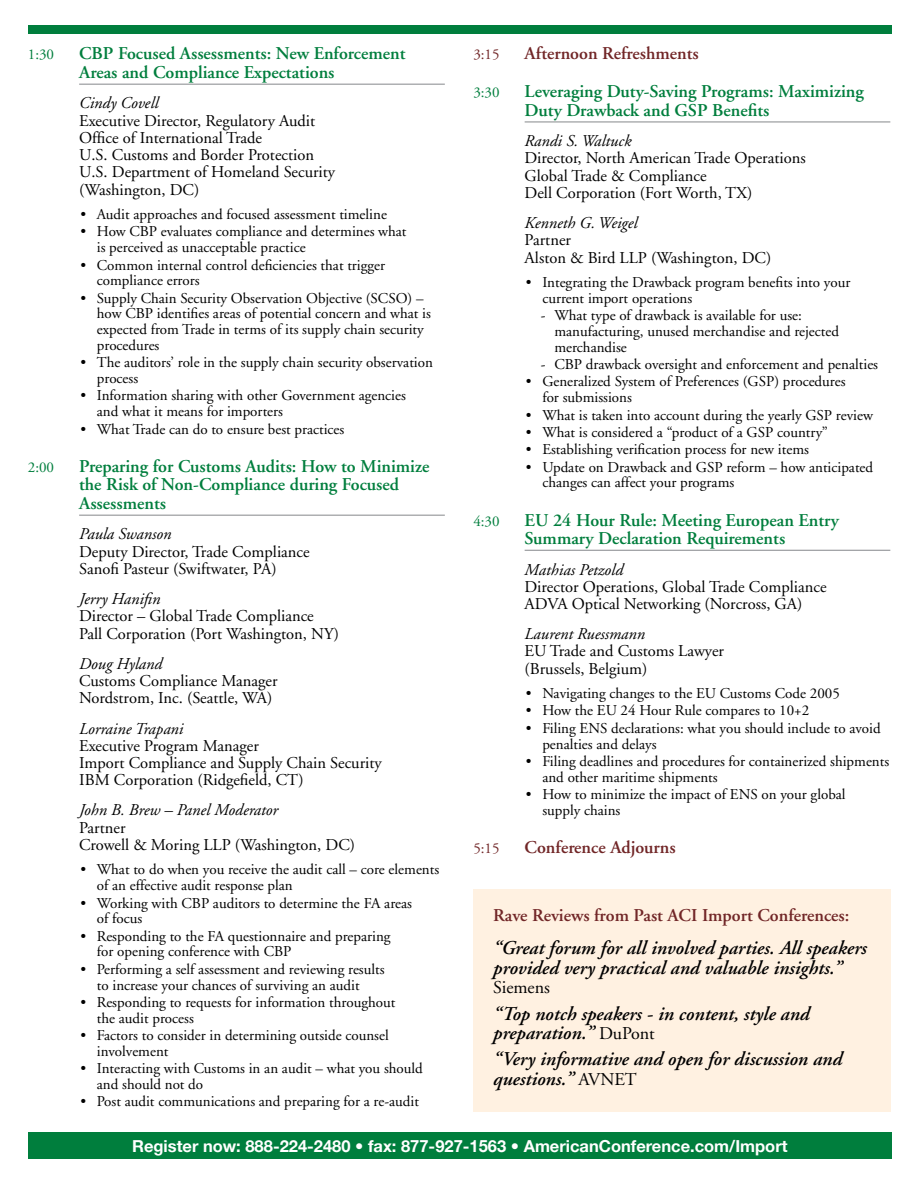
<style>
.page{position:relative;width:918px;height:1188px;background:#fff}
.page>*{position:absolute;margin:0;border:0;box-sizing:border-box;transform-origin:0 0}
.t1{font:italic 600 19.5px/19.5px "Adobe Garamond";color:#000}
.t2{font:600 18px/18.8px "Adobe Garamond";color:#007e3d}
.t3{font:600 18px "Adobe Garamond";color:#712627}
.t4{font:18px "Adobe Garamond";color:#000}
.t5{font:16.5px/17.2px "Adobe Garamond";color:#000}
.t6{font:italic 16.5px "Adobe Garamond";color:#000}
.t7{font:700 16.5px "Helvetica Neue";color:#fff}
.t8{font:15px/15.8px "Adobe Garamond";color:#000}
.t9{font:15px "Adobe Garamond";color:#007e3d}
.t10{font:15px "Adobe Garamond";color:#712627}
.s1{font-weight:400;font-style:normal;font-size:18px}
</style>
<div class="page">
<div style="left:474px;top:890px;width:417px;height:222px;background:#fff1e1"></div>
<div style="left:28px;top:1132px;width:864px;height:27px;background:#007e3d"></div>
<div style="left:28px;top:25px;width:864px;height:8px;background:#007e3d"></div>
<hr style="left:79px;top:84px;width:366px;height:1px;background:#939598">
<hr style="left:79px;top:515px;width:366px;height:1px;background:#939598">
<hr style="left:525px;top:121px;width:365px;height:1px;background:#939598">
<hr style="left:525px;top:550px;width:365px;height:1px;background:#939598">
<p class="t9" style="left:28px;top:47px;width:28px">1:30</p>
<p class="t2" style="left:79px;top:45px;width:328px">CBP Focused Assessments: New Enforcement<br>Areas and Compliance Expectations</p>
<p class="t6" style="left:79px;top:94px;width:81px">Cindy Covell</p>
<p class="t5" style="left:79px;top:112px;width:257px">Executive Director, Regulatory Audit<br>Office of International Trade<br>U.S. Customs and Border Protection<br>U.S. Department of Homeland Security (Washington, DC)</p>
<p class="t8" style="left:80px;top:207px;width:308px">• Audit approaches and focused assessment timeline</p>
<p class="t8" style="left:97px;top:224px;width:311px;text-indent:-16px">• How CBP evaluates compliance and determines what is perceived as unacceptable practice</p>
<p class="t8" style="left:97px;top:257px;width:290px;text-indent:-16px">• Common internal control deficiencies that trigger compliance errors</p>
<p class="t8" style="left:97px;top:290px;width:336px;text-indent:-16px">• Supply Chain Security Observation Objective (SCSO) – how CBP identifies areas of potential concern and what is expected from Trade in terms of its supply chain security procedures</p>
<p class="t8" style="left:97px;top:355px;width:338px;text-indent:-16px">• The auditors’ role in the supply chain security observation process</p>
<p class="t8" style="left:97px;top:388px;width:311px;text-indent:-16px">• Information sharing with other Government agencies and what it means for importers</p>
<p class="t8" style="left:80px;top:421px;width:266px">• What Trade can do to ensure best practices</p>
<p class="t9" style="left:28px;top:459px;width:28px">2:00</p>
<p class="t2" style="left:79px;top:457px;width:352px">Preparing for Customs Audits: How to Minimize the Risk of Non-Compliance during Focused<br>Assessments</p>
<p class="t6" style="left:79px;top:525px;width:94px">Paula Swanson</p>
<p class="t5" style="left:79px;top:543px;width:232px">Deputy Director, Trade Compliance<br>Sanofi Pasteur (Swiftwater, PA)</p>
<p class="t6" style="left:79px;top:590px;width:83px">Jerry Hanifin</p>
<p class="t5" style="left:79px;top:608px;width:261px">Director – Global Trade Compliance<br>Pall Corporation (Port Washington, NY)</p>
<p class="t6" style="left:79px;top:655px;width:85px">Doug Hyland</p>
<p class="t5" style="left:79px;top:673px;width:200px">Customs Compliance Manager<br>Nordstrom, Inc. (Seattle, WA)</p>
<p class="t6" style="left:79px;top:719px;width:106px">Lorraine Trapani</p>
<p class="t5" style="left:79px;top:737px;width:304px">Executive Program Manager<br>Import Compliance and Supply Chain Security<br>IBM Corporation (Ridgefield, CT)</p>
<p class="t6" style="left:79px;top:801px;width:201px">John B. Brew – Panel Moderator</p>
<p class="t5" style="left:79px;top:819px;width:278px">Partner<br>Crowell &amp; Moring LLP (Washington, DC)</p>
<p class="t8" style="left:97px;top:862px;width:344px;text-indent:-16px">• What to do when you receive the audit call – core elements of an effective audit response plan</p>
<p class="t8" style="left:97px;top:895px;width:317px;text-indent:-16px">• Working with CBP auditors to determine the FA areas of focus</p>
<p class="t8" style="left:97px;top:928px;width:295px;text-indent:-16px">• Responding to the FA questionnaire and preparing for opening conference with CBP</p>
<p class="t8" style="left:80px;top:962px;width:306px;text-align:center">• Performing a self assessment and reviewing results to increase your chances of surviving an audit</p>
<p class="t8" style="left:97px;top:995px;width:300px;text-indent:-16px">• Responding to requests for information throughout the audit process</p>
<p class="t8" style="left:97px;top:1028px;width:293px;text-indent:-16px">• Factors to consider in determining outside counsel involvement</p>
<p class="t8" style="left:97px;top:1061px;width:328px;text-indent:-16px">• Interacting with Customs in an audit – what you should and should not do</p>
<p class="t8" style="left:80px;top:1094px;width:340px">• Post audit communications and preparing for a re-audit</p>
<p class="t10" style="left:473px;top:46px;width:28px">3:15</p>
<p class="t3" style="left:525px;top:43px;width:176px">Afternoon Refreshments</p>
<p class="t9" style="left:473px;top:84px;width:28px">3:30</p>
<p class="t2" style="left:525px;top:82px;width:341px">Leveraging Duty-Saving Programs: Maximizing<br>Duty Drawback and GSP Benefits</p>
<p class="t6" style="left:525px;top:132px;width:108px">Randi S. Waltuck</p>
<p class="t5" style="left:525px;top:150px;width:283px">Director, North American Trade Operations<br>Global Trade &amp; Compliance<br>Dell Corporation (Fort Worth, TX)</p>
<p class="t6" style="left:525px;top:214px;width:115px">Kenneth G. Weigel</p>
<p class="t5" style="left:525px;top:232px;width:248px">Partner<br>Alston &amp; Bird LLP (Washington, DC)</p>
<p class="t8" style="left:542px;top:275px;width:309px;text-indent:-16px">• Integrating the Drawback program benefits into your current import operations</p>
<p class="t8" style="left:554px;top:308px;width:286px;text-indent:-14px">- What type of drawback is available for use: manufacturing, unused merchandise and rejected merchandise</p>
<p class="t8" style="left:541px;top:357px;width:339px">- CBP drawback oversight and enforcement and penalties</p>
<p class="t8" style="left:542px;top:374px;width:305px;text-indent:-16px">• Generalized System of Preferences (GSP) procedures for submissions</p>
<p class="t8" style="left:526px;top:407px;width:349px">• What is taken into account during the yearly GSP review</p>
<p class="t8" style="left:526px;top:425px;width:303px">• What is considered a “product of a GSP country”</p>
<p class="t8" style="left:526px;top:442px;width:285px">• Establishing verification process for new items</p>
<p class="t8" style="left:542px;top:459px;width:332px;text-indent:-16px">• Update on Drawback and GSP reform – how anticipated changes can affect your programs</p>
<p class="t9" style="left:473px;top:513px;width:28px">4:30</p>
<p class="t2" style="left:525px;top:511px;width:316px">EU 24 Hour Rule: Meeting European Entry<br>Summary Declaration Requirements</p>
<p class="t6" style="left:525px;top:560px;width:100px">Mathias Petzold</p>
<p class="t5" style="left:525px;top:578px;width:303px">Director Operations, Global Trade Compliance<br>ADVA Optical Networking (Norcross, GA)</p>
<p class="t6" style="left:525px;top:625px;width:122px">Laurent Ruessmann</p>
<p class="t5" style="left:525px;top:643px;width:201px">EU Trade and Customs Lawyer (Brussels, Belgium)</p>
<p class="t8" style="left:526px;top:686px;width:316px">• Navigating changes to the EU Customs Code 2005</p>
<p class="t8" style="left:526px;top:703px;width:285px">• How the EU 24 Hour Rule compares to 10+2</p>
<p class="t8" style="left:542px;top:721px;width:340px;text-indent:-16px">• Filing ENS declarations: what you should include to avoid penalties and delays</p>
<p class="t8" style="left:542px;top:754px;width:348px;text-indent:-16px">• Filing deadlines and procedures for containerized shipments and other maritime shipments</p>
<p class="t8" style="left:542px;top:787px;width:305px;text-indent:-16px">• How to minimize the impact of ENS on your global supply chains</p>
<p class="t10" style="left:473px;top:840px;width:28px">5:15</p>
<p class="t3" style="left:525px;top:837px;width:152px">Conference Adjourns</p>
<p class="t3" style="left:493px;top:906px;width:358px">Rave Reviews from Past ACI Import Conferences:</p>
<h1 class="t1" style="left:493px;top:939px;width:375px">“Great forum for all involved parties. All speakers provided very practical and valuable insights.”</h1>
<p class="t4" style="left:493px;top:978px;width:58px">Siemens</p>
<h1 class="t1" style="left:493px;top:1004px;width:318px">“Top notch speakers - in content, style and preparation.” <span class="s1">DuPont</span></h1>
<h1 class="t1" style="left:493px;top:1050px;width:351px">“Very informative and open for discussion and questions.” <span class="s1">AVNET</span></h1>
<p class="t7" style="left:132px;top:1136px;width:657px">Register now: 888-224-2480 • fax: 877-927-1563 • AmericanConference.com/Import</p>
</div>
